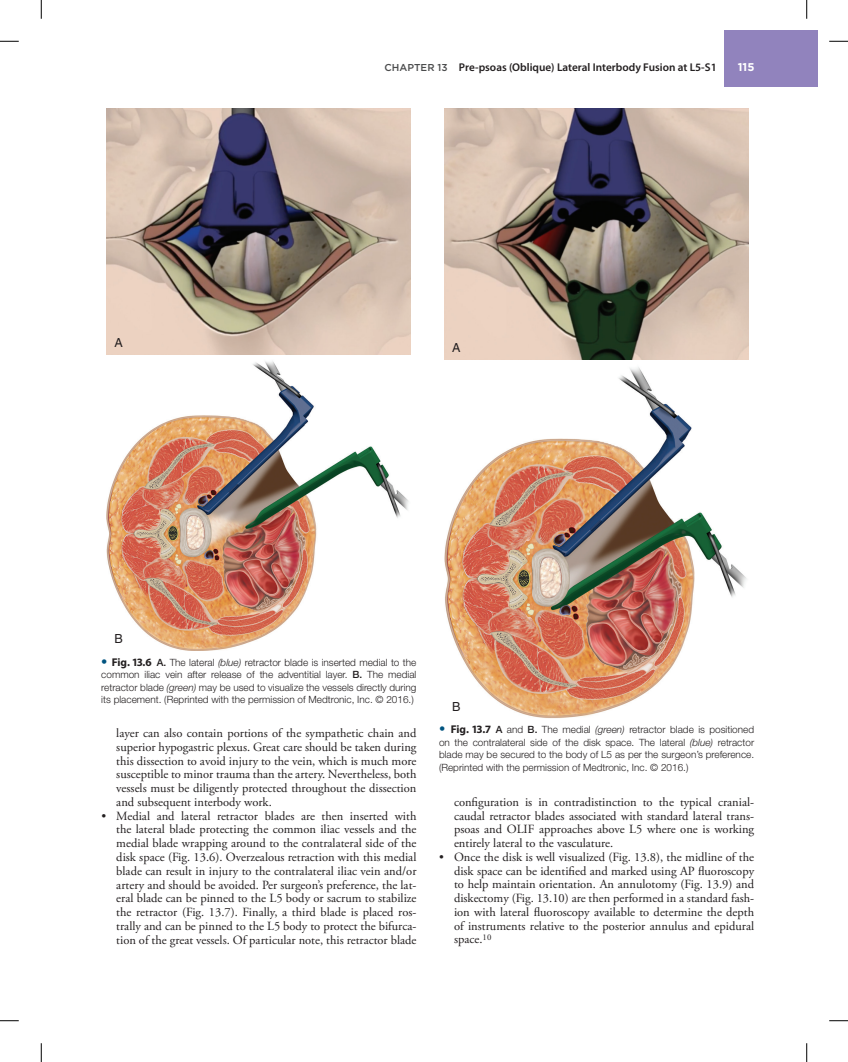
<style>
.page{position:relative;width:848px;height:1062px;background:#fff}
.page>*{position:absolute;margin:0;border:0;box-sizing:border-box;transform-origin:0 0}
.t1{font:12.5px/13.8px "Adobe Garamond Pro";color:#231f20;text-align:justify}
.t2{font:12.5px "Helvetica";color:#231f20}
.t3{font:600 11.25px "Myriad Pro";color:#231f20}
.t4{font:700 11.25px "Gotham";color:#fff}
.t5{font:300 10px/12.5px "Helvetica Neue LT Std";color:#231f20;text-align:justify}
.s1{font-family:"Gotham";font-weight:500;font-size:10px;color:#4b4c4d}
.s2{font-size:12.5px;color:#005480}
.s3{font-family:"Myriad Pro";font-weight:700;font-size:11.25px}
.s4{font-weight:500}
.s5{font-style:italic}
</style>
<div class="page">
<div style="left:724px;top:30px;width:94px;height:56px;background:#9183bd"></div>
<img style="left:107px;top:109px;width:304px;height:245px">
<img style="left:107px;top:361px;width:302px;height:289px">
<img style="left:444px;top:109px;width:304px;height:250px">
<img style="left:444px;top:367px;width:303px;height:351px">
<svg style="left:0;top:40px;width:19px;height:2px"></svg>
<svg style="left:829px;top:40px;width:19px;height:2px"></svg>
<svg style="left:0;top:1020px;width:19px;height:1px"></svg>
<svg style="left:829px;top:1020px;width:19px;height:1px"></svg>
<svg style="left:40px;top:0;width:2px;height:19px"></svg>
<svg style="left:40px;top:1043px;width:2px;height:18px"></svg>
<svg style="left:806px;top:0;width:1px;height:19px"></svg>
<svg style="left:806px;top:1043px;width:1px;height:18px"></svg>
<p class="t2" style="left:114px;top:335px;width:10px">A</p>
<p class="t3" style="left:384px;top:60px;width:333px"><span class="s1">CHAPTER 13</span> Pre-psoas (Oblique) Lateral Interbody Fusion at L5-S1</p>
<p class="t4" style="left:737px;top:61px;width:18px">115</p>
<p class="t2" style="left:452px;top:340px;width:10px">A</p>
<p class="t2" style="left:114px;top:631px;width:10px">B</p>
<p class="t5" style="left:101px;top:655px;width:317px"><span class="s2">•</span> <span class="s3">Fig. 13.6</span> <span class="s4">A.</span> The lateral <span class="s5">(blue)</span> retractor blade is inserted medial to the common iliac vein after release of the adventitial layer. <span class="s4">B.</span> The medial retractor blade <span class="s5">(green)</span> may be used to visualize the vessels directly during its placement. (Reprinted with the permission of Medtronic, Inc. © 2016.)</p>
<p class="t1" style="left:116px;top:726px;width:302px">layer can also contain portions of the sympathetic chain and superior hypogastric plexus. Great care should be taken during this dissection to avoid injury to the vein, which is much more susceptible to minor trauma than the artery. Nevertheless, both vessels must be diligently protected throughout the dissection and subsequent interbody work.</p>
<p class="t1" style="left:116px;top:809px;width:302px;text-indent:-15px">• Medial and lateral retractor blades are then inserted with the lateral blade protecting the common iliac vessels and the medial blade wrapping around to the contralateral side of the disk space (Fig. 13.6). Overzealous retraction with this medial blade can result in injury to the contralateral iliac vein and/or artery and should be avoided. Per surgeon’s preference, the lat&shy;eral blade can be pinned to the L5 body or sacrum to stabilize the retractor (Fig. 13.7). Finally, a third blade is placed ros&shy;trally and can be pinned to the L5 body to protect the bifurca&shy;tion of the great vessels. Of particular note, this retractor blade</p>
<p class="t2" style="left:452px;top:699px;width:10px">B</p>
<p class="t5" style="left:439px;top:723px;width:317px"><span class="s2">•</span> <span class="s3">Fig. 13.7</span> <span class="s4">A</span> and <span class="s4">B.</span> The medial <span class="s5">(green)</span> retractor blade is positioned on the contralateral side of the disk space. The lateral <span class="s5">(blue)</span> retractor blade may be secured to the body of L5 as per the surgeon’s preference. (Reprinted with the permission of Medtronic, Inc. © 2016.)</p>
<p class="t1" style="left:454px;top:795px;width:302px">configuration is in contradistinction to the typical cranial&shy;caudal retractor blades associated with standard lateral trans&shy;psoas and OLIF approaches above L5 where one is working entirely lateral to the vasculature.</p>
<p class="t1" style="left:454px;top:850px;width:302px;text-indent:-15px">• Once the disk is well visualized (Fig. 13.8), the midline of the disk space can be identified and marked using AP fluoroscopy to help maintain orientation. An annulotomy (Fig. 13.9) and diskectomy (Fig. 13.10) are then performed in a standard fash&shy;ion with lateral fluoroscopy available to determine the depth of instruments relative to the posterior annulus and epidural space.<sup>10</sup></p>
</div>
